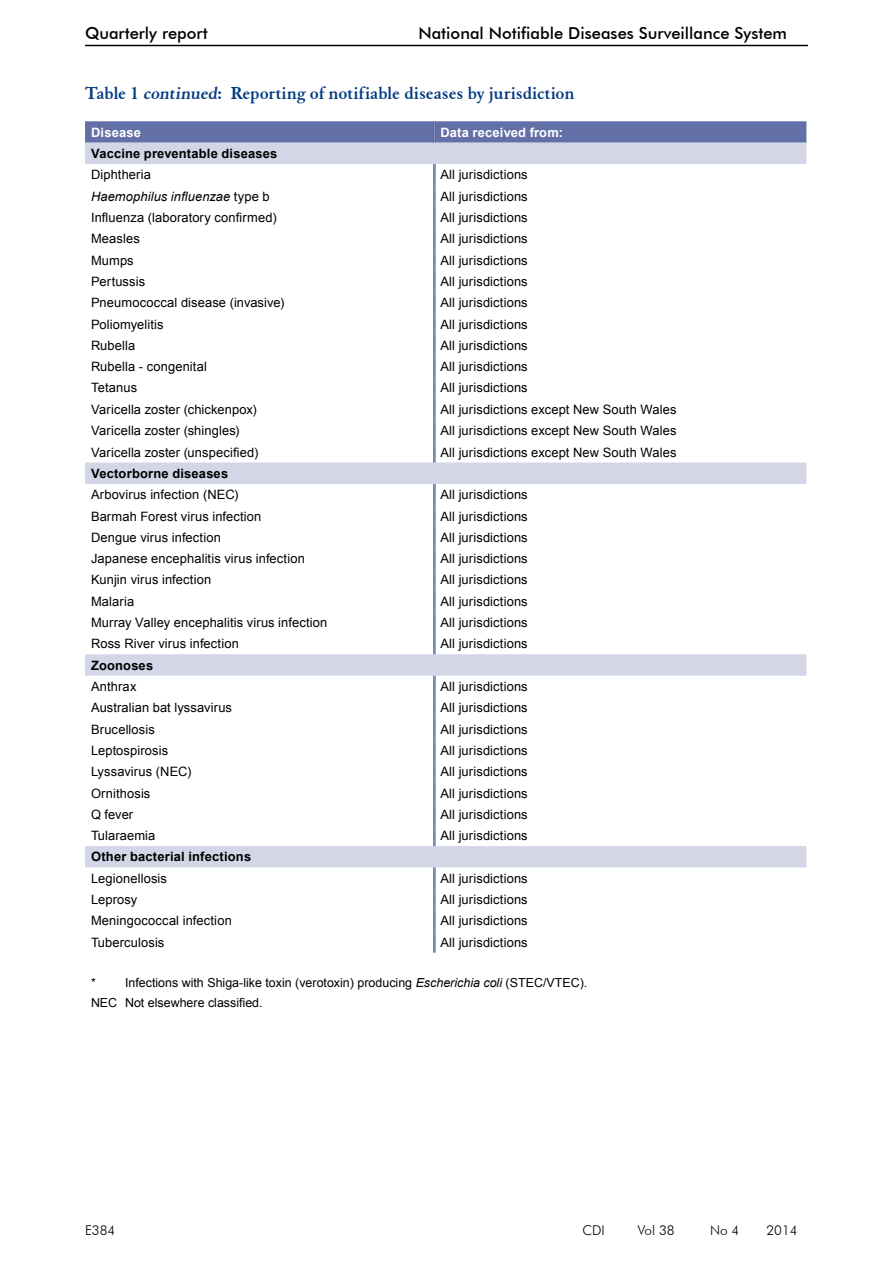
<style>
.page{position:relative;width:893px;height:1263px;background:#fff}
.page>*{position:absolute;margin:0;border:0;box-sizing:border-box;transform-origin:0 0}
.t1{font:700 18.75px "Elegant Garamond BT";letter-spacing:-.005em;color:#013a81}
.Header_left{font:500 16.5px "Futura BT";color:#000}
.footer_left{font:300 13.5px "Futura BT";color:#000}
.Table_text{font:12.9px "Arial";letter-spacing:.01em;color:#000}
.Table_sub-head{font:700 12.9px "Arial";letter-spacing:.015em;color:#000}
.Table_text-2{font:italic 12.9px "Arial";letter-spacing:.005em;color:#000}
.Table_text_bold{font:700 12.9px "Arial";letter-spacing:.015em;color:#fff}
.Footnote{font:12.45px "Arial";color:#000}
.s1{font-style:normal}
.s2{font-style:italic}
</style>
<div class="page">
<hr style="left:85px;top:45px;width:723px;height:1px;background:#000">
<svg style="left:85px;top:143px;width:721px;height:724px"></svg>
<svg style="left:85px;top:121px;width:721px;height:22px;background:#6774a9"></svg>
<svg style="left:433px;top:164px;width:3px;height:298px"></svg>
<svg style="left:433px;top:484px;width:3px;height:170px"></svg>
<svg style="left:433px;top:676px;width:3px;height:170px"></svg>
<svg style="left:433px;top:867px;width:3px;height:86px"></svg>
<p class="Header_left" style="left:85px;top:23px;width:124px">Quarterly report</p>
<p class="Header_left" style="left:418px;top:23px;width:370px">National Notifiable Diseases Surveillance System</p>
<h1 class="t1" style="left:85px;top:82px;width:491px">Table 1 continued: Reporting of notifiable diseases by jurisdiction</h1>
<p class="Table_text_bold" style="left:91px;top:124px;width:51px">Disease</p>
<p class="Table_text_bold" style="left:440px;top:124px;width:124px">Data received from:</p>
<p class="Table_sub-head" style="left:91px;top:145px;width:188px">Vaccine preventable diseases</p>
<p class="Table_text" style="left:91px;top:166px;width:62px">Diphtheria</p>
<p class="Table_text" style="left:440px;top:166px;width:89px">All jurisdictions</p>
<p class="Table_text-2" style="left:91px;top:188px;width:180px">Haemophilus influenzae <span class="s1">type b</span></p>
<p class="Table_text" style="left:440px;top:188px;width:89px">All jurisdictions</p>
<p class="Table_text" style="left:91px;top:209px;width:187px">Influenza (laboratory confirmed)</p>
<p class="Table_text" style="left:440px;top:209px;width:89px">All jurisdictions</p>
<p class="Table_text" style="left:91px;top:230px;width:50px">Measles</p>
<p class="Table_text" style="left:440px;top:230px;width:89px">All jurisdictions</p>
<p class="Table_text" style="left:91px;top:252px;width:44px">Mumps</p>
<p class="Table_text" style="left:440px;top:252px;width:89px">All jurisdictions</p>
<p class="Table_text" style="left:91px;top:273px;width:56px">Pertussis</p>
<p class="Table_text" style="left:440px;top:273px;width:89px">All jurisdictions</p>
<p class="Table_text" style="left:91px;top:294px;width:195px">Pneumococcal disease (invasive)</p>
<p class="Table_text" style="left:440px;top:294px;width:89px">All jurisdictions</p>
<p class="Table_text" style="left:91px;top:316px;width:74px">Poliomyelitis</p>
<p class="Table_text" style="left:440px;top:316px;width:89px">All jurisdictions</p>
<p class="Table_text" style="left:91px;top:337px;width:46px">Rubella</p>
<p class="Table_text" style="left:440px;top:337px;width:89px">All jurisdictions</p>
<p class="Table_text" style="left:91px;top:358px;width:117px">Rubella - congenital</p>
<p class="Table_text" style="left:440px;top:358px;width:89px">All jurisdictions</p>
<p class="Table_text" style="left:91px;top:379px;width:48px">Tetanus</p>
<p class="Table_text" style="left:440px;top:379px;width:89px">All jurisdictions</p>
<p class="Table_text" style="left:91px;top:401px;width:167px">Varicella zoster (chickenpox)</p>
<p class="Table_text" style="left:440px;top:401px;width:238px">All jurisdictions except New South Wales</p>
<p class="Table_text" style="left:91px;top:422px;width:150px">Varicella zoster (shingles)</p>
<p class="Table_text" style="left:440px;top:422px;width:238px">All jurisdictions except New South Wales</p>
<p class="Table_text" style="left:91px;top:444px;width:169px">Varicella zoster (unspecified)</p>
<p class="Table_text" style="left:440px;top:444px;width:238px">All jurisdictions except New South Wales</p>
<p class="Table_sub-head" style="left:91px;top:465px;width:139px">Vectorborne diseases</p>
<p class="Table_text" style="left:91px;top:486px;width:149px">Arbovirus infection (NEC)</p>
<p class="Table_text" style="left:440px;top:486px;width:89px">All jurisdictions</p>
<p class="Table_text" style="left:91px;top:507px;width:172px">Barmah Forest virus infection</p>
<p class="Table_text" style="left:440px;top:507px;width:89px">All jurisdictions</p>
<p class="Table_text" style="left:91px;top:529px;width:131px">Dengue virus infection</p>
<p class="Table_text" style="left:440px;top:529px;width:89px">All jurisdictions</p>
<p class="Table_text" style="left:91px;top:550px;width:215px">Japanese encephalitis virus infection</p>
<p class="Table_text" style="left:440px;top:550px;width:89px">All jurisdictions</p>
<p class="Table_text" style="left:91px;top:571px;width:122px">Kunjin virus infection</p>
<p class="Table_text" style="left:440px;top:571px;width:89px">All jurisdictions</p>
<p class="Table_text" style="left:91px;top:593px;width:45px">Malaria</p>
<p class="Table_text" style="left:440px;top:593px;width:89px">All jurisdictions</p>
<p class="Table_text" style="left:91px;top:614px;width:238px">Murray Valley encephalitis virus infection</p>
<p class="Table_text" style="left:440px;top:614px;width:89px">All jurisdictions</p>
<p class="Table_text" style="left:91px;top:635px;width:149px">Ross River virus infection</p>
<p class="Table_text" style="left:440px;top:635px;width:89px">All jurisdictions</p>
<p class="Table_sub-head" style="left:91px;top:656px;width:64px">Zoonoses</p>
<p class="Table_text" style="left:91px;top:678px;width:47px">Anthrax</p>
<p class="Table_text" style="left:440px;top:678px;width:89px">All jurisdictions</p>
<p class="Table_text" style="left:91px;top:699px;width:143px">Australian bat lyssavirus</p>
<p class="Table_text" style="left:440px;top:699px;width:89px">All jurisdictions</p>
<p class="Table_text" style="left:91px;top:721px;width:65px">Brucellosis</p>
<p class="Table_text" style="left:440px;top:721px;width:89px">All jurisdictions</p>
<p class="Table_text" style="left:91px;top:742px;width:79px">Leptospirosis</p>
<p class="Table_text" style="left:440px;top:742px;width:89px">All jurisdictions</p>
<p class="Table_text" style="left:91px;top:763px;width:102px">Lyssavirus (NEC)</p>
<p class="Table_text" style="left:440px;top:763px;width:89px">All jurisdictions</p>
<p class="Table_text" style="left:91px;top:784px;width:61px">Ornithosis</p>
<p class="Table_text" style="left:440px;top:784px;width:89px">All jurisdictions</p>
<p class="Table_text" style="left:91px;top:806px;width:44px">Q fever</p>
<p class="Table_text" style="left:440px;top:806px;width:89px">All jurisdictions</p>
<p class="Table_text" style="left:91px;top:827px;width:66px">Tularaemia</p>
<p class="Table_text" style="left:440px;top:827px;width:89px">All jurisdictions</p>
<p class="Table_sub-head" style="left:91px;top:848px;width:162px">Other bacterial infections</p>
<p class="Table_text" style="left:91px;top:870px;width:77px">Legionellosis</p>
<p class="Table_text" style="left:440px;top:870px;width:89px">All jurisdictions</p>
<p class="Table_text" style="left:91px;top:891px;width:48px">Leprosy</p>
<p class="Table_text" style="left:440px;top:891px;width:89px">All jurisdictions</p>
<p class="Table_text" style="left:91px;top:912px;width:142px">Meningococcal infection</p>
<p class="Table_text" style="left:440px;top:912px;width:89px">All jurisdictions</p>
<p class="Table_text" style="left:91px;top:934px;width:75px">Tuberculosis</p>
<p class="Table_text" style="left:440px;top:934px;width:89px">All jurisdictions</p>
<p class="Footnote" style="left:91px;top:975px;width:498px">* Infections with Shiga-like toxin (verotoxin) producing <span class="s2">Escherichia coli</span> (STEC/VTEC).</p>
<p class="Footnote" style="left:91px;top:994px;width:173px">NEC Not elsewhere classified.</p>
<p class="footer_left" style="left:85px;top:1222px;width:32px">E384</p>
<p class="footer_left" style="left:583px;top:1222px;width:24px">CDI</p>
<p class="footer_left" style="left:638px;top:1222px;width:38px">Vol 38</p>
<p class="footer_left" style="left:710px;top:1222px;width:31px">No 4</p>
<p class="footer_left" style="left:766px;top:1222px;width:33px">2014</p>
</div>
